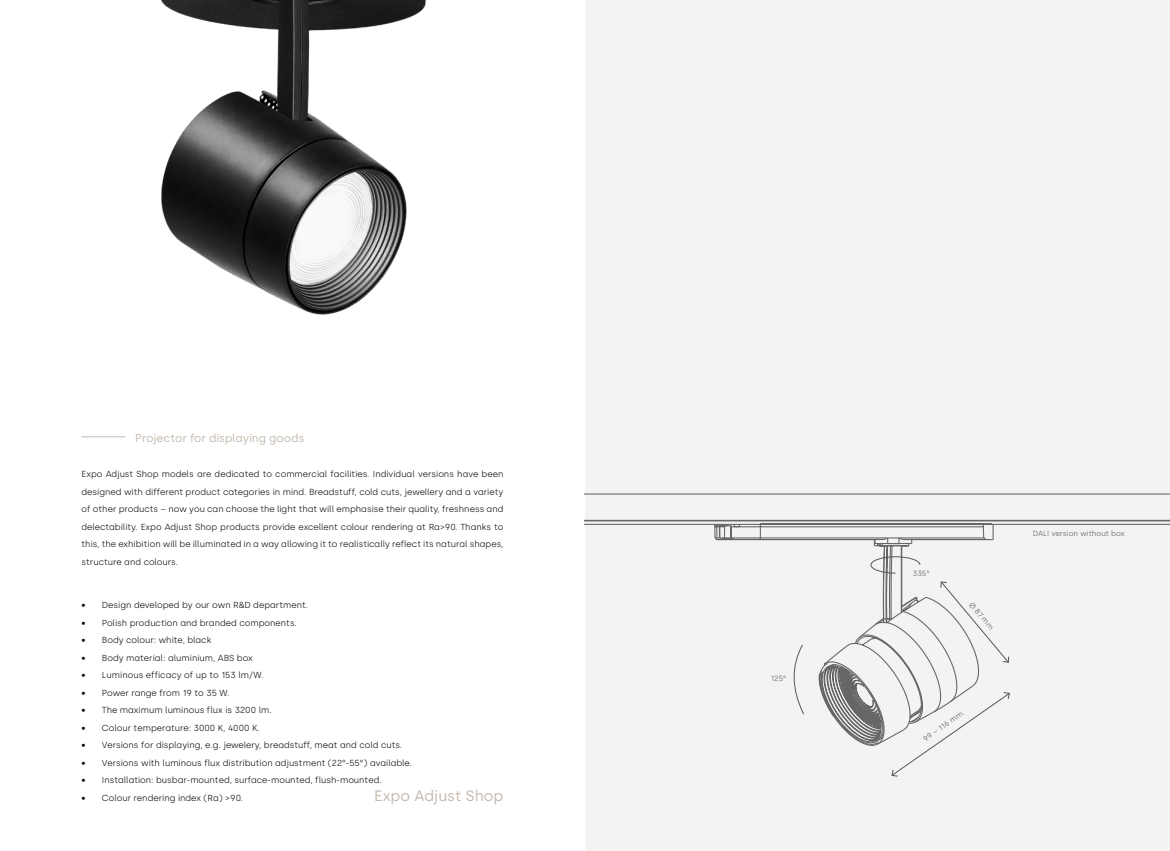
<style>
.page{position:relative;width:1170px;height:851px;background:#fff}
.page>*{position:absolute;margin:0;border:0;box-sizing:border-box;transform-origin:0 0}
.t1{font:15px "Silka";color:#c4b9ae}
.t2{font:11.25px "Silka";color:#c4b9ae}
.t3{font:300 8.75px/17.5px "Silka";color:#000;text-align:justify}
.t4{font:300 7.5px "Silka";color:#575756}
</style>
<div class="page">
<div style="left:585px;top:0;width:584px;height:850px;background:#f5f3f1"></div>
<svg style="left:585px;top:493px;width:584px;height:248px"></svg>
<hr style="left:81px;top:436px;width:44px;height:1px;background:#c4b9ae">
<svg style="left:940px;top:581px;width:69px;height:82px"></svg>
<svg style="left:891px;top:692px;width:119px;height:84px"></svg>
<svg style="left:870px;top:556px;width:50px;height:17px"></svg>
<svg style="left:793px;top:644px;width:11px;height:70px"></svg>
<img style="left:161px;top:0;width:266px;height:315px">
<p class="t2" style="left:135px;top:431px;width:170px">Projector for displaying goods</p>
<p class="t3" style="left:81px;top:465px;width:423px">Expo Adjust Shop models are dedicated to commercial facilities. Individual versions have been designed with different product categories in mind. Breadstuff, cold cuts, jewellery and a variety of other products – now you can choose the light that will emphasise their quality, freshness and delectability. Expo Adjust Shop products provide excellent colour rendering at Ra&gt;90. Thanks to this, the exhibition will be illuminated in a way allowing it to realistically reflect its natural shapes, structure and colours.</p>
<p class="t3" style="left:81px;top:596px;width:228px">• Design developed by our own R&amp;D department.</p>
<p class="t3" style="left:81px;top:614px;width:217px">• Polish production and branded components.</p>
<p class="t3" style="left:81px;top:631px;width:131px">• Body colour: white, black</p>
<p class="t3" style="left:81px;top:649px;width:173px">• Body material: aluminium, ABS box</p>
<p class="t3" style="left:81px;top:666px;width:183px">• Luminous efficacy of up to 153 lm/W.</p>
<p class="t3" style="left:81px;top:684px;width:150px">• Power range from 19 to 35 W.</p>
<p class="t3" style="left:81px;top:701px;width:192px">• The maximum luminous flux is 3200 lm.</p>
<p class="t3" style="left:81px;top:719px;width:180px">• Colour temperature: 3000 K, 4000 K.</p>
<p class="t3" style="left:81px;top:736px;width:322px">• Versions for displaying, e.g. jewelery, breadstuff, meat and cold cuts.</p>
<p class="t3" style="left:81px;top:754px;width:332px">• Versions with luminous flux distribution adjustment (22°-55°) available.</p>
<p class="t3" style="left:81px;top:771px;width:302px">• Installation: busbar-mounted, surface-mounted, flush-mounted.</p>
<p class="t3" style="left:81px;top:789px;width:163px">• Colour rendering index (Ra) &gt;90.</p>
<h1 class="t1" style="left:374px;top:786px;width:131px">Expo Adjust Shop</h1>
<p class="t4" style="left:770px;top:673px;width:17px">125°</p>
<p class="t4" style="left:912px;top:568px;width:18px">335°</p>
<p class="t4" style="left:974px;top:600px;width:35px;rotate:50deg">Ø 87 mm</p>
<p class="t4" style="left:921px;top:735px;width:50px;rotate:-35deg">99 – 116 mm.</p>
<p class="t4" style="left:1032px;top:529px;width:94px">DALI version without box</p>
</div>
